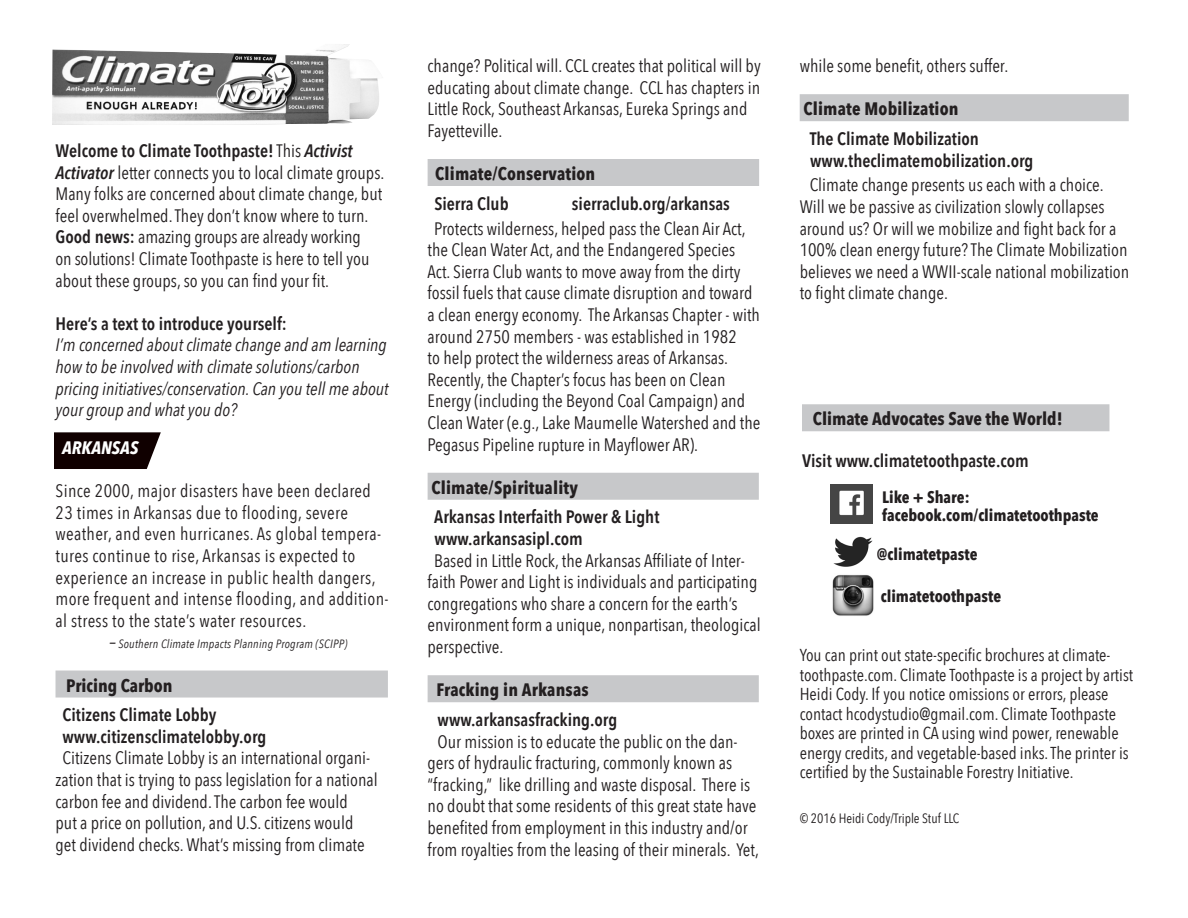
<style>
.page{position:relative;width:1188px;height:918px;background:#fff}
.page>*{position:absolute;margin:0;border:0;box-sizing:border-box;transform-origin:0 0}
.t1{font:18px/21.6px "Avenir Next Condensed";color:#231f20}
.t2{font:18px/21.6px "Avenir Next Condensed";letter-spacing:.02em;color:#231f20}
.t3{font:600 18px/21.6px "Avenir Next Condensed";color:#231f20}
.t4{font:italic 18px/21.6px "Avenir Next Condensed";color:#231f20}
.t5{font:700 18px "Avenir Next Condensed";letter-spacing:.01em;color:#231f20}
.t6{font:italic 700 18px "Avenir Next Condensed";color:#fff}
.t7{font:17.25px/19.5px "Avenir Next Condensed";color:#231f20}
.t8{font:700 16.5px/18px "Avenir Next Condensed";color:#231f20}
.t9{font:13.5px "Avenir Next Condensed";color:#231f20}
.t10{font:italic 12px "Avenir Next Condensed";letter-spacing:.02em;color:#231f20}
.s1{font-weight:600}
.s2{font-weight:600;font-style:italic}
.s3{font-size:18px}
</style>
<div class="page">
<svg style="left:54px;top:432px;width:107px;height:37px;background:#221313"></svg>
<img style="left:52px;top:44px;width:327px;height:81px">
<div style="left:56px;top:671px;width:332px;height:27px;background:#c7c8ca"></div>
<div style="left:428px;top:159px;width:331px;height:27px;background:#c7c8ca"></div>
<div style="left:428px;top:473px;width:331px;height:27px;background:#c7c8ca"></div>
<div style="left:428px;top:675px;width:331px;height:27px;background:#c7c8ca"></div>
<div style="left:800px;top:94px;width:329px;height:27px;background:#c7c8ca"></div>
<div style="left:802px;top:404px;width:307px;height:27px;background:#c7c8ca"></div>
<img style="left:830px;top:484px;width:43px;height:40px">
<img style="left:833px;top:536px;width:40px;height:31px">
<img style="left:832px;top:574px;width:42px;height:42px">
<p class="t1" style="left:56px;top:139px;width:330px"><span class="s1">Welcome to Climate Toothpaste!</span> This <span class="s2">Activist Activator</span> letter connects you to local climate groups.<br>Many folks are concerned about climate change, but feel overwhelmed. They don’t know where to turn.<br><span class="s1">Good news:</span> amazing groups are already working<br>on solutions! Climate Toothpaste is here to tell you about these groups, so you can find your fit.</p>
<p class="t3" style="left:56px;top:312px;width:233px">Here’s a text to introduce yourself:</p>
<p class="t4" style="left:56px;top:334px;width:335px">I’m concerned about climate change and am learning how to be involved with climate solutions/carbon pricing initiatives/conservation. Can you tell me about your group and what you do?</p>
<p class="t6" style="left:62px;top:437px;width:78px">ARKANSAS</p>
<p class="t2" style="left:56px;top:479px;width:335px">Since 2000, major disasters have been declared 23 times in Arkansas due to flooding, severe weather, and even hurricanes. As global tempera&shy;tures continue to rise, Arkansas is expected to experience an increase in public health dangers, more frequent and intense flooding, and addition&shy;al stress to the state’s water resources.</p>
<p class="t10" style="left:110px;top:637px;width:239px"><span class="s3">–</span> Southern Climate Impacts Planning Program (SCIPP)</p>
<p class="t5" style="left:66px;top:674px;width:108px">Pricing Carbon</p>
<p class="t3" style="left:63px;top:704px;width:205px">Citizens Climate Lobby www.citizensclimatelobby.org</p>
<p class="t1" style="left:56px;top:746px;width:324px;text-indent:7px">Citizens Climate Lobby is an international organi&shy;zation that is trying to pass legislation for a national carbon fee and dividend. The carbon fee would<br>put a price on pollution, and U.S. citizens would get dividend checks. What’s missing from climate</p>
<p class="t1" style="left:428px;top:54px;width:335px">change? Political will. CCL creates that political will by educating about climate change. CCL has chapters in Little Rock, Southeast Arkansas, Eureka Springs and Fayetteville.</p>
<p class="t5" style="left:435px;top:163px;width:162px">Climate/Conservation</p>
<p class="t3" style="left:434px;top:192px;width:76px">Sierra Club</p>
<p class="t3" style="left:572px;top:192px;width:159px">sierraclub.org/arkansas</p>
<p class="t1" style="left:428px;top:217px;width:334px;text-indent:7px">Protects wilderness, helped pass the Clean Air Act, the Clean Water Act, and the Endangered Species Act. Sierra Club wants to move away from the dirty fossil fuels that cause climate disruption and toward a clean energy economy. The Arkansas Chapter - with around 2750 members - was established in 1982<br>to help protect the wilderness areas of Arkansas.<br>Recently, the Chapter’s focus has been on Clean Energy (including the Beyond Coal Campaign) and Clean Water (e.g., Lake Maumelle Watershed and the Pegasus Pipeline rupture in Mayflower AR).</p>
<p class="t5" style="left:431px;top:476px;width:148px">Climate/Spirituality</p>
<p class="t3" style="left:434px;top:506px;width:227px">Arkansas Interfaith Power &amp; Light www.arkansasipl.com</p>
<p class="t1" style="left:428px;top:549px;width:335px;text-indent:7px">Based in Little Rock, the Arkansas Affiliate of Inter&shy;faith Power and Light is individuals and participating congregations who share a concern for the earth’s environment form a unique, nonpartisan, theological perspective.</p>
<p class="t5" style="left:437px;top:679px;width:154px">Fracking in Arkansas</p>
<p class="t3" style="left:438px;top:708px;width:181px">www.arkansasfracking.org</p>
<p class="t1" style="left:428px;top:730px;width:333px;text-indent:10px">Our mission is to educate the public on the dan&shy;gers of hydraulic fracturing, commonly known as “fracking,” like drilling and waste disposal. There is no doubt that some residents of this great state have benefited from employment in this industry and/or from royalties from the leasing of their minerals. Yet,</p>
<p class="t1" style="left:800px;top:54px;width:210px">while some benefit, others suffer.</p>
<p class="t5" style="left:803px;top:98px;width:156px">Climate Mobilization</p>
<p class="t3" style="left:810px;top:127px;width:225px">The Climate Mobilization www.theclimatemobilization.org</p>
<p class="t1" style="left:800px;top:173px;width:331px;text-indent:10px">Climate change presents us each with a choice.<br>Will we be passive as civilization slowly collapses around us? Or will we mobilize and fight back for a 100% clean energy future? The Climate Mobilization believes we need a WWII-scale national mobilization to fight climate change.</p>
<p class="t5" style="left:813px;top:408px;width:251px">Climate Advocates Save the World!</p>
<p class="t3" style="left:802px;top:450px;width:228px">Visit www.climatetoothpaste.com</p>
<p class="t8" style="left:882px;top:489px;width:218px">Like + Share: facebook.com/climatetoothpaste</p>
<p class="t8" style="left:877px;top:546px;width:102px">@climatetpaste</p>
<p class="t8" style="left:881px;top:587px;width:122px">climatetoothpaste</p>
<p class="t7" style="left:800px;top:645px;width:335px">You can print out state-specific brochures at climate&shy;toothpaste.com. Climate Toothpaste is a project by artist Heidi Cody. If you notice omissions or errors, please contact hcodystudio@gmail.com. Climate Toothpaste boxes are printed in CA using wind power, renewable energy credits, and vegetable-based inks. The printer is certified by the Sustainable Forestry Initiative.</p>
<p class="t9" style="left:800px;top:807px;width:161px">© 2016 Heidi Cody/Triple Stuf LLC</p>
</div>
